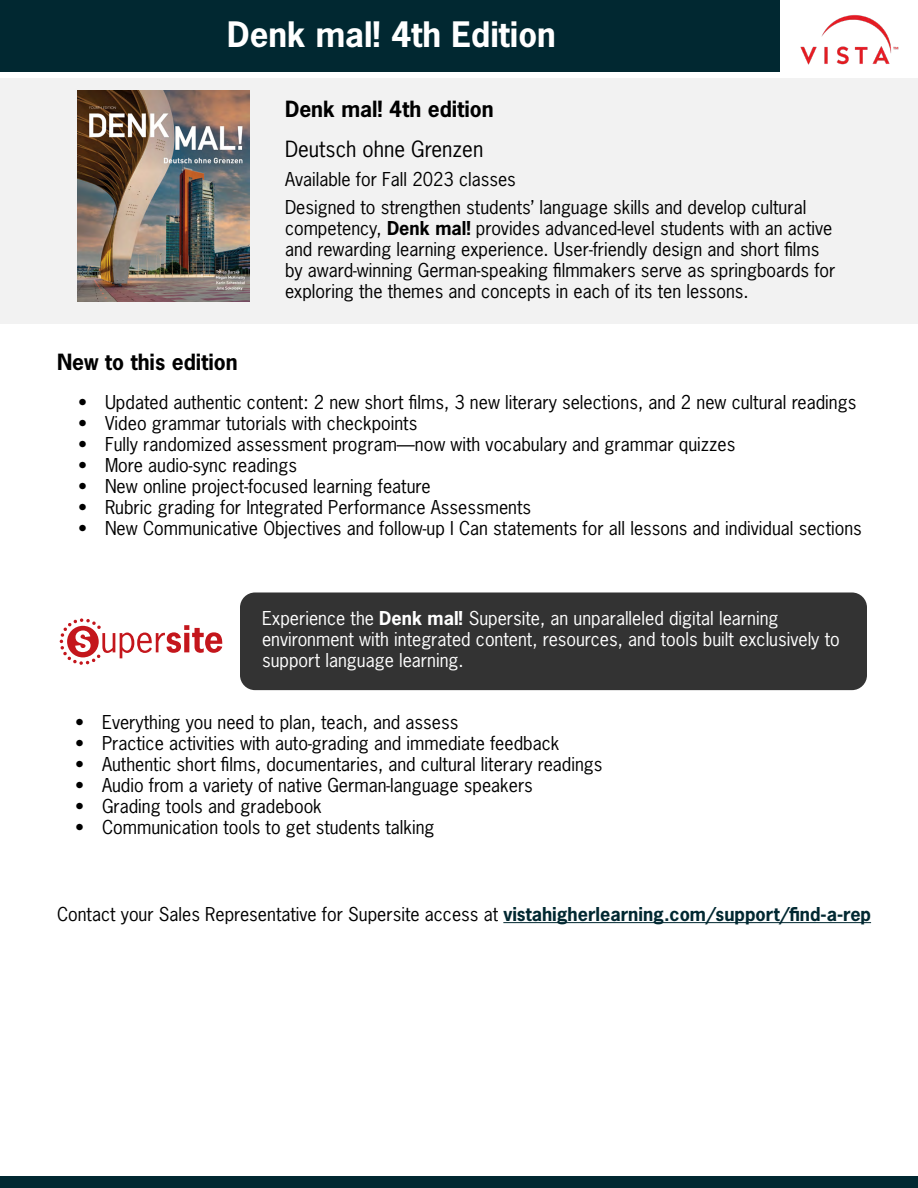
<style>
.page{position:relative;width:918px;height:1188px;background:#fff}
.page>*{position:absolute;margin:0;border:0;box-sizing:border-box;transform-origin:0 0}
.t1{font:700 33px "News Gothic Std";color:#fff}
.t2{font:700 21px "News Gothic Std";color:#000}
.t3{font:21px "News Gothic Std";color:#000}
.t4{font:18px/21px "News Gothic Std";color:#000}
.t5{font:18px/21px "News Gothic Std";color:#fff}
.s1{font-weight:700}
.s2{font-weight:700;color:#012831}
</style>
<div class="page">
<div style="left:0;top:79px;width:918px;height:245px;background:#f2f2f2"></div>
<div style="left:0;top:0;width:780px;height:72px;background:#012831"></div>
<svg style="left:59px;top:618px;width:163px;height:47px"></svg>
<div style="left:240px;top:592px;width:627px;height:98px;background:#333;border-radius:15px"></div>
<img style="left:800px;top:15px;width:99px;height:50px">
<img style="left:78px;top:90px;width:171px;height:211px">
<hr style="left:503px;top:922px;width:368px;height:1px;background:#012831">
<div style="left:0;top:1177px;width:918px;height:11px;background:#012831"></div>
<h1 class="t1" style="left:227px;top:13px;width:330px">Denk mal! 4th Edition</h1>
<p class="t2" style="left:285px;top:95px;width:210px">Denk mal! 4th edition</p>
<p class="t3" style="left:285px;top:136px;width:200px">Deutsch ohne Grenzen</p>
<p class="t4" style="left:285px;top:165px;width:523px;line-height:28.5px">Available for Fall 2023 classes<br>Designed to strengthen students’ language skills and develop cultural</p>
<p class="t4" style="left:285px;top:218px;width:552px">competency, <span class="s1">Denk mal!</span> provides advanced-level students with an active and rewarding learning experience. User-friendly design and short films by award-winning German-speaking filmmakers serve as springboards for exploring the themes and concepts in each of its ten lessons.</p>
<p class="t2" style="left:57px;top:348px;width:182px">New to this edition</p>
<p class="t4" style="left:78px;top:392px;width:780px">• Updated authentic content: 2 new short films, 3 new literary selections, and 2 new cultural readings</p>
<p class="t4" style="left:78px;top:413px;width:341px">• Video grammar tutorials with checkpoints</p>
<p class="t4" style="left:78px;top:434px;width:659px">• Fully randomized assessment program—now with vocabulary and grammar quizzes</p>
<p class="t4" style="left:78px;top:455px;width:221px">• More audio-sync readings</p>
<p class="t4" style="left:78px;top:476px;width:354px">• New online project-focused learning feature</p>
<p class="t4" style="left:78px;top:497px;width:455px">• Rubric grading for Integrated Performance Assessments</p>
<p class="t4" style="left:78px;top:518px;width:785px">• New Communicative Objectives and follow-up I Can statements for all lessons and individual sections</p>
<p class="t5" style="left:262px;top:607px;width:579px">Experience the <span class="s1">Denk mal!</span> Supersite, an unparalleled digital learning environment with integrated content, resources, and tools built exclusively to support language learning.</p>
<p class="t4" style="left:75px;top:712px;width:385px">• Everything you need to plan, teach, and assess</p>
<p class="t4" style="left:75px;top:733px;width:486px">• Practice activities with auto-grading and immediate feedback</p>
<p class="t4" style="left:75px;top:754px;width:529px">• Authentic short films, documentaries, and cultural literary readings</p>
<p class="t4" style="left:75px;top:775px;width:459px">• Audio from a variety of native German-language speakers</p>
<p class="t4" style="left:75px;top:796px;width:248px">• Grading tools and gradebook</p>
<p class="t4" style="left:75px;top:817px;width:361px">• Communication tools to get students talking</p>
<p class="t4" style="left:57px;top:903px;width:816px">Contact your Sales Representative for Supersite access at <span class="s2">vistahigherlearning.com/support/find-a-rep</span></p>
</div>
